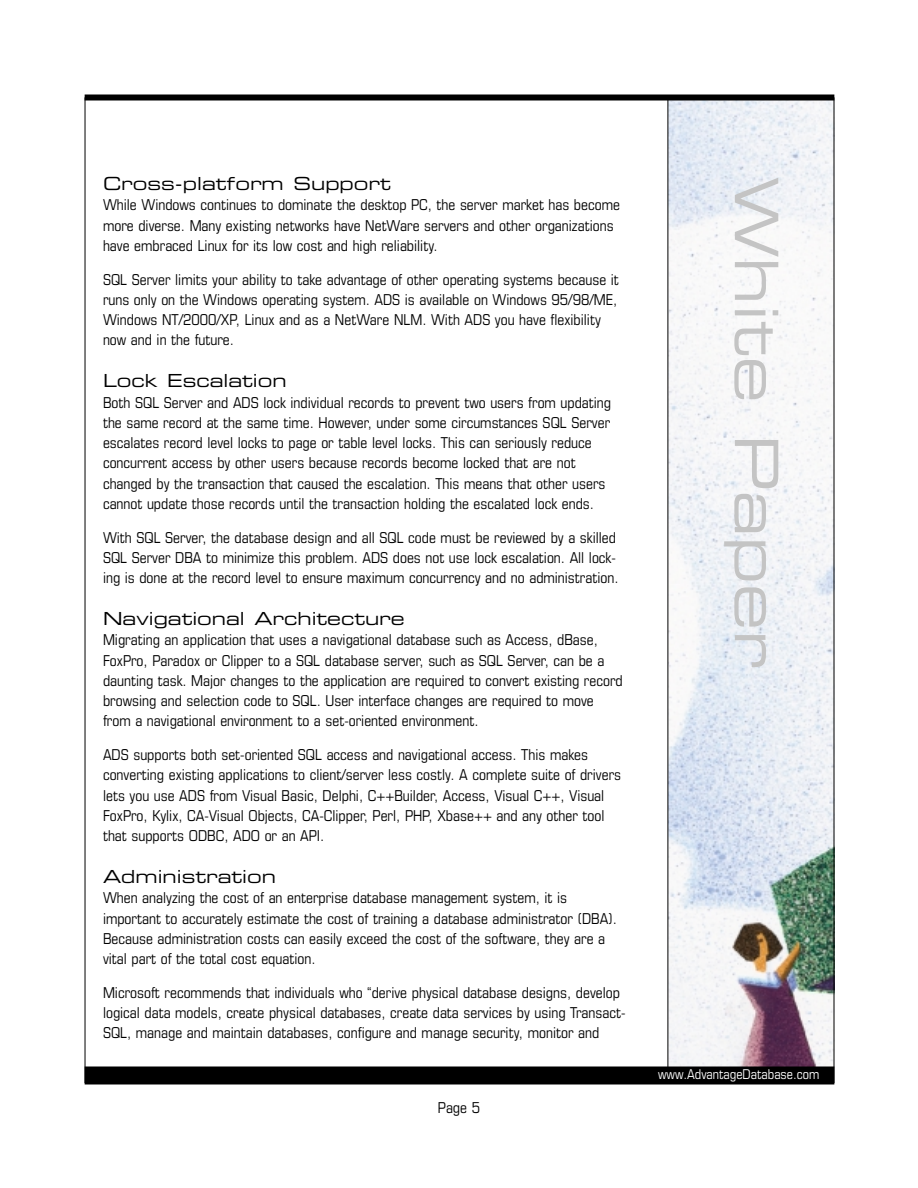
<style>
.page{position:relative;width:918px;height:1188px;background:#fff}
.page>*{position:absolute;margin:0;border:0;box-sizing:border-box;transform-origin:0 0}
.t1{font:60px "Eurostile Extended Two";color:#c4c4c4}
.t2{font:18px "Eurostile Extended Two";color:#000}
.t3{font:condensed 15px/20.2px "Eurostile";color:#000}
.t4{font:condensed 13.5px "Eurostile";color:#fff}
</style>
<div class="page">
<img style="left:669px;top:101px;width:163px;height:965px">
<div style="left:85px;top:1066px;width:749px;height:18px;background:#000"></div>
<div style="left:85px;top:94px;width:749px;height:6px;background:#000"></div>
<hr style="left:668px;top:99px;width:1px;height:972px;background:#000">
<p class="t2" style="left:103px;top:177px;width:289px">Cross-platform Support</p>
<p class="t3" style="left:103px;top:196px;width:519px">While Windows continues to dominate the desktop PC, the server market has become more diverse. Many existing networks have NetWare servers and other organizations have embraced Linux for its low cost and high reliability.</p>
<p class="t3" style="left:103px;top:271px;width:517px">SQL Server limits your ability to take advantage of other operating systems because it runs only on the Windows operating system. ADS is available on Windows 95/98/ME, Windows NT/2000/XP, Linux and as a NetWare NLM. With ADS you have flexibility now and in the future.</p>
<p class="t2" style="left:103px;top:374px;width:185px">Lock Escalation</p>
<p class="t3" style="left:103px;top:394px;width:510px">Both SQL Server and ADS lock individual records to prevent two users from updating the same record at the same time. However, under some circumstances SQL Server escalates record level locks to page or table level locks. This can seriously reduce concurrent access by other users because records become locked that are not changed by the transaction that caused the escalation. This means that other users cannot update those records until the transaction holding the escalated lock ends.</p>
<p class="t3" style="left:103px;top:529px;width:517px">With SQL Server, the database design and all SQL code must be reviewed by a skilled<br>SQL Server DBA to minimize this problem. ADS does not use lock escalation. All lock&shy;ing is done at the record level to ensure maximum concurrency and no administration.</p>
<p class="t2" style="left:103px;top:612px;width:303px">Navigational Architecture</p>
<p class="t3" style="left:103px;top:631px;width:521px">Migrating an application that uses a navigational database such as Access, dBase, FoxPro, Paradox or Clipper to a SQL database server, such as SQL Server, can be a daunting task. Major changes to the application are required to convert existing record browsing and selection code to SQL. User interface changes are required to move from a navigational environment to a set-oriented environment.</p>
<p class="t3" style="left:103px;top:746px;width:520px">ADS supports both set-oriented SQL access and navigational access. This makes converting existing applications to client/server less costly. A complete suite of drivers lets you use ADS from Visual Basic, Delphi, C++Builder, Access, Visual C++, Visual FoxPro, Kylix, CA-Visual Objects, CA-Clipper, Perl, PHP, Xbase++ and any other tool that supports ODBC, ADO or an API.</p>
<p class="t2" style="left:103px;top:870px;width:174px">Administration</p>
<p class="t3" style="left:103px;top:889px;width:516px">When analyzing the cost of an enterprise database management system, it is important to accurately estimate the cost of training a database administrator (DBA).<br>Because administration costs can easily exceed the cost of the software, they are a vital part of the total cost equation.</p>
<p class="t3" style="left:103px;top:984px;width:524px">Microsoft recommends that individuals who “derive physical database designs, develop logical data models, create physical databases, create data services by using Transact-<br>SQL, manage and maintain databases, configure and manage security, monitor and</p>
<p class="t3" style="left:438px;top:1099px;width:44px">Page 5</p>
<h1 class="t1" style="left:778px;top:177px;width:493px;rotate:90deg">White Paper</h1>
<p class="t4" style="left:658px;top:1069px;width:163px">www.AdvantageDatabase.com</p>
</div>
